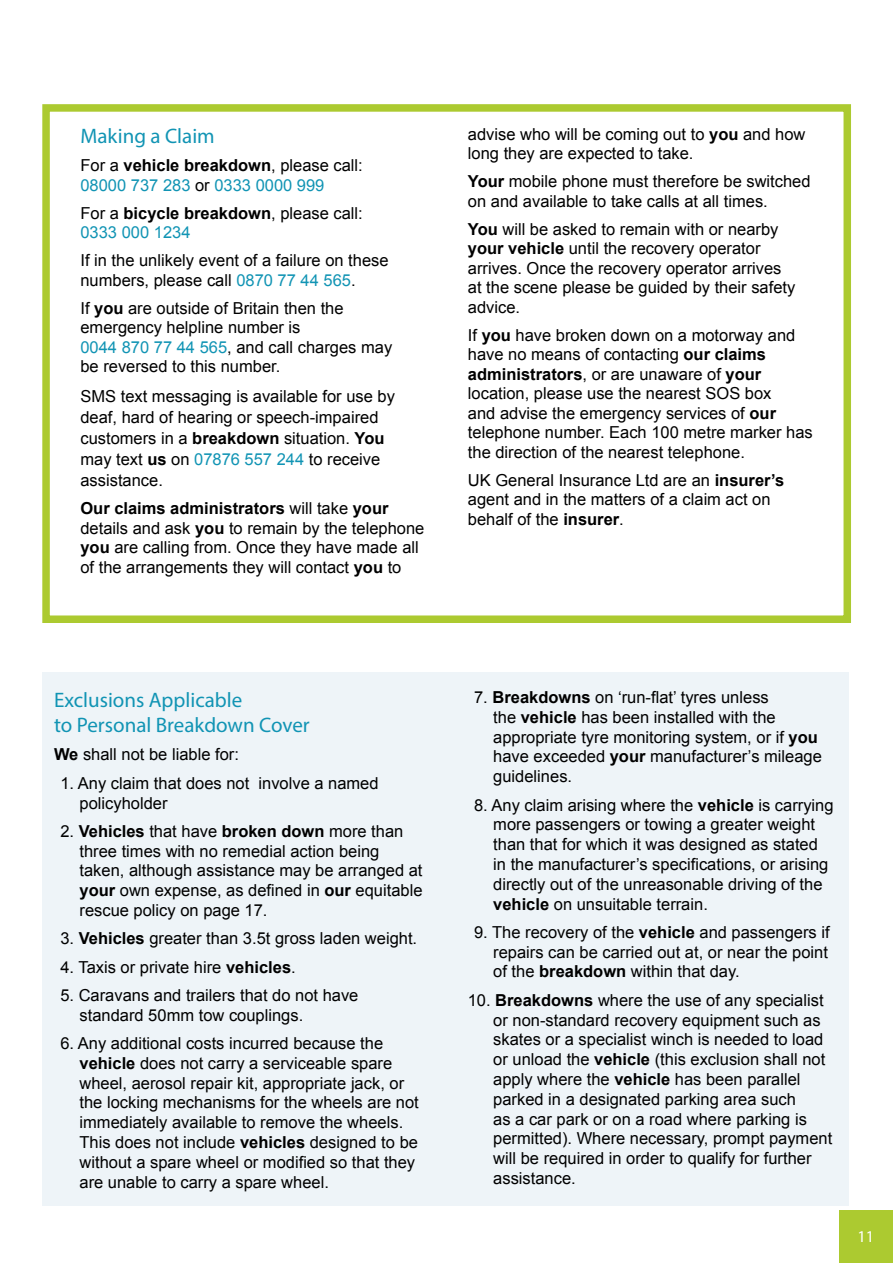
<style>
.page{position:relative;width:893px;height:1263px;background:#fff}
.page>*{position:absolute;margin:0;border:0;box-sizing:border-box;transform-origin:0 0}
.t1{font:21px/25.5px "Myriad Pro";color:#1194b4}
.t2{font:16.5px/19.8px "Arial";color:#000}
.t3{font:16.5px/19.5px "Arial";color:#1194b4}
.t4{font:16.5px "Myriad Pro";color:#fff}
.s1{color:#000}
.s2{font-weight:700;color:#000}
.s3{font-weight:700}
.s4{color:#1194b4}
</style>
<div class="page">
<div style="left:839px;top:1210px;width:54px;height:53px;background:#acca30"></div>
<div style="left:43px;top:672px;width:806px;height:533px;background:#eef4f8"></div>
<div style="left:42px;top:104px;width:809px;height:519px;border:8px solid #acca30"></div>
<p class="t1" style="left:80px;top:123px;width:136px">Making a Claim</p>
<p class="t3" style="left:80px;top:156px;width:284px"><span class="s1">For a</span> <span class="s2">vehicle breakdown</span><span class="s1">, please call:<br></span>08000 737 283 <span class="s1">or</span> 0333 0000 999</p>
<p class="t2" style="left:80px;top:204px;width:284px">For a <span class="s3">bicycle breakdown</span>, please call:<br><span class="s4">0333 000 1234</span></p>
<p class="t2" style="left:80px;top:251px;width:310px">If in the unlikely event of a failure on these numbers, please call <span class="s4">0870 77 44 565</span>.</p>
<p class="t2" style="left:80px;top:299px;width:313px">If <span class="s3">you</span> are outside of Britain then the emergency helpline number is<br><span class="s4">0044 870 77 44 565</span>, and call charges may be reversed to this number.</p>
<p class="t2" style="left:80px;top:386px;width:316px;line-height:21px">SMS text messaging is available for use by deaf, hard of hearing or speech-impaired customers in a <span class="s3">breakdown</span> situation. <span class="s3">You </span>may text <span class="s3">us</span> on <span class="s4">07876 557 244</span> to receive assistance.</p>
<p class="t2" style="left:80px;top:499px;width:345px"><span class="s3">Our claims administrators</span> will take <span class="s3">your </span>details and ask <span class="s3">you</span> to remain by the telephone <span class="s3">you</span> are calling from. Once they have made all of the arrangements they will contact <span class="s3">you</span> to</p>
<p class="t2" style="left:468px;top:124px;width:339px">advise who will be coming out to <span class="s3">you</span> and how long they are expected to take.</p>
<p class="t2" style="left:468px;top:172px;width:344px"><span class="s3">Your</span> mobile phone must therefore be switched on and available to take calls at all times.</p>
<p class="t2" style="left:468px;top:219px;width:329px"><span class="s3">You</span> will be asked to remain with or nearby <span class="s3">your vehicle</span> until the recovery operator arrives. Once the recovery operator arrives at the scene please be guided by their safety advice.</p>
<p class="t2" style="left:468px;top:325px;width:346px">If <span class="s3">you</span> have broken down on a motorway and have no means of contacting <span class="s3">our claims administrators</span>, or are unaware of <span class="s3">your </span>location, please use the nearest SOS box<br>and advise the emergency services of <span class="s3">our </span>telephone number. Each 100 metre marker has the direction of the nearest telephone.</p>
<p class="t2" style="left:468px;top:470px;width:318px">UK General Insurance Ltd are an <span class="s3">insurer’s </span>agent and in the matters of a claim act on behalf of the <span class="s3">insurer</span>.</p>
<p class="t1" style="left:54px;top:687px;width:257px">Exclusions Applicable<br>to Personal Breakdown Cover</p>
<p class="t2" style="left:54px;top:745px;width:186px"><span class="s3">We</span> shall not be liable for:</p>
<p class="t2" style="left:80px;top:773px;width:301px;text-indent:-19px">1. Any claim that does not involve a named policyholder</p>
<p class="t2" style="left:80px;top:821px;width:345px;text-indent:-19px">2. <span class="s3">Vehicles</span> that have <span class="s3">broken down</span> more than three times with no remedial action being taken, although assistance may be arranged at <span class="s3">your</span> own expense, as defined in <span class="s3">our</span> equitable rescue policy on page 17.</p>
<p class="t2" style="left:60px;top:929px;width:358px">3. <span class="s3">Vehicles</span> greater than 3.5t gross laden weight.</p>
<p class="t2" style="left:60px;top:957px;width:237px">4. Taxis or private hire <span class="s3">vehicles</span>.</p>
<p class="t2" style="left:80px;top:985px;width:280px;text-indent:-19px">5. Caravans and trailers that do not have standard 50mm tow couplings.</p>
<p class="t2" style="left:80px;top:1033px;width:341px;text-indent:-19px">6. Any additional costs incurred because the <span class="s3">vehicle</span> does not carry a serviceable spare wheel, aerosol repair kit, appropriate jack, or the locking mechanisms for the wheels are not immediately available to remove the wheels.<br>This does not include <span class="s3">vehicles</span> designed to be without a spare wheel or modified so that they are unable to carry a spare wheel.</p>
<p class="t2" style="left:493px;top:687px;width:330px;text-indent:-19px">7. <span class="s3">Breakdowns</span> on ‘run-flat’ tyres unless<br>the <span class="s3">vehicle</span> has been installed with the appropriate tyre monitoring system, or if <span class="s3">you </span>have exceeded <span class="s3">your</span> manufacturer’s mileage guidelines.</p>
<p class="t2" style="left:493px;top:795px;width:342px;text-indent:-19px">8. Any claim arising where the <span class="s3">vehicle</span> is carrying more passengers or towing a greater weight than that for which it was designed as stated in the manufacturer’s specifications, or arising directly out of the unreasonable driving of the <span class="s3">vehicle</span> on unsuitable terrain.</p>
<p class="t2" style="left:493px;top:922px;width:338px;text-align:justify;text-indent:-19px">9. The recovery of the <span class="s3">vehicle</span> and passengers if repairs can be carried out at, or near the point of the <span class="s3">breakdown</span> within that day.</p>
<p class="t2" style="left:493px;top:990px;width:340px;text-indent:-26px">10. <span class="s3">Breakdowns</span> where the use of any specialist or non-standard recovery equipment such as skates or a specialist winch is needed to load or unload the <span class="s3">vehicle</span> (this exclusion shall not apply where the <span class="s3">vehicle</span> has been parallel parked in a designated parking area such<br>as a car park or on a road where parking is permitted). Where necessary, prompt payment will be required in order to qualify for further assistance.</p>
<p class="t4" style="left:857px;top:1226px;width:18px">11</p>
</div>
